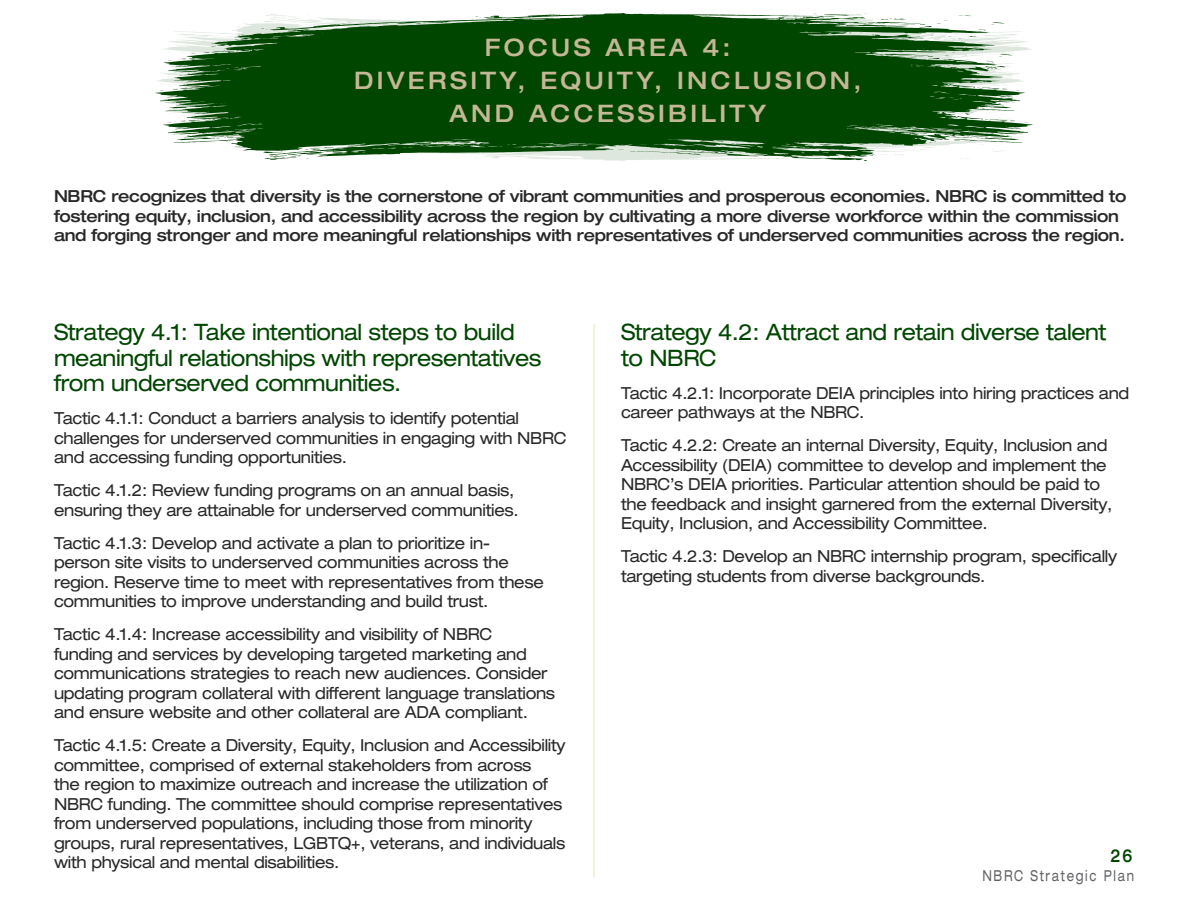
<style>
.page{position:relative;width:1188px;height:918px;background:#fff}
.page>*{position:absolute;margin:0;border:0;box-sizing:border-box;transform-origin:0 0}
.t1{font:500 expanded 24px/33px "Helvetica Neue LT Pro";letter-spacing:.15em;color:#c4b796;text-align:center;scale:.95 1}
.t2{font:expanded 22.5px/25.5px "Helvetica Neue LT Pro";letter-spacing:-.02em;color:#004600;scale:.95 1}
.t3{font:500 expanded 18px "Helvetica Neue LT Pro";color:#004600;scale:.75 1}
.t4{font:expanded 16.5px/19.5px "Helvetica Neue LT Pro";letter-spacing:-.02em;color:#292829;scale:.95 1}
.t5{font:500 expanded 16.5px/19.5px "Helvetica Neue LT Pro";letter-spacing:-.02em;color:#292829;scale:.95 1}
.t6{font:expanded 15px "Helvetica Neue LT Pro";letter-spacing:.15em;color:#636466;scale:.75 1}
</style>
<div class="page">
<svg style="left:155px;top:13px;width:878px;height:148px;fill:#004600"></svg>
<hr style="left:594px;top:324px;width:1px;height:554px;background:#eae2b7">
<h1 class="t1" style="left:354px;top:30px;width:536px">FOCUS AREA 4:<br>DIVERSITY, EQUITY, INCLUSION,<br>AND ACCESSIBILITY</h1>
<p class="t5" style="left:54px;top:186px;width:1130px">NBRC recognizes that diversity is the cornerstone of vibrant communities and prosperous economies. NBRC is committed to fostering equity, inclusion, and accessibility across the region by cultivating a more diverse workforce within the commission and forging stronger and more meaningful relationships with representatives of underserved communities across the region.</p>
<h2 class="t2" style="left:54px;top:319px;width:515px">Strategy 4.1: Take intentional steps to build meaningful relationships with representatives from underserved communities.</h2>
<p class="t4" style="left:54px;top:408px;width:541px">Tactic 4.1.1: Conduct a barriers analysis to identify potential challenges for underserved communities in engaging with NBRC and accessing funding opportunities.</p>
<p class="t4" style="left:54px;top:480px;width:491px">Tactic 4.1.2: Review funding programs on an annual basis, ensuring they are attainable for underserved communities.</p>
<p class="t4" style="left:54px;top:532px;width:517px">Tactic 4.1.3: Develop and activate a plan to prioritize in&shy;person site visits to underserved communities across the region. Reserve time to meet with representatives from these communities to improve understanding and build trust.</p>
<p class="t4" style="left:54px;top:624px;width:529px">Tactic 4.1.4: Increase accessibility and visibility of NBRC<br>funding and services by developing targeted marketing and communications strategies to reach new audiences. Consider updating program collateral with different language translations and ensure website and other collateral are ADA compliant.</p>
<p class="t4" style="left:54px;top:735px;width:540px">Tactic 4.1.5: Create a Diversity, Equity, Inclusion and Accessibility committee, comprised of external stakeholders from across<br>the region to maximize outreach and increase the utilization of NBRC funding. The committee should comprise representatives from underserved populations, including those from minority groups, rural representatives, LGBTQ+, veterans, and individuals with physical and mental disabilities.</p>
<h2 class="t2" style="left:621px;top:319px;width:513px">Strategy 4.2: Attract and retain diverse talent to NBRC</h2>
<p class="t4" style="left:621px;top:382px;width:537px">Tactic 4.2.1: Incorporate DEIA principles into hiring practices and career pathways at the NBRC.</p>
<p class="t4" style="left:621px;top:435px;width:519px">Tactic 4.2.2: Create an internal Diversity, Equity, Inclusion and Accessibility (DEIA) committee to develop and implement the NBRC’s DEIA priorities. Particular attention should be paid to the feedback and insight garnered from the external Diversity, Equity, Inclusion, and Accessibility Committee.</p>
<p class="t4" style="left:621px;top:546px;width:524px">Tactic 4.2.3: Develop an NBRC internship program, specifically targeting students from diverse backgrounds.</p>
<p class="t3" style="left:1111px;top:844px;width:31px">26</p>
<p class="t6" style="left:982px;top:866px;width:204px">NBRC Strategic Plan</p>
</div>
